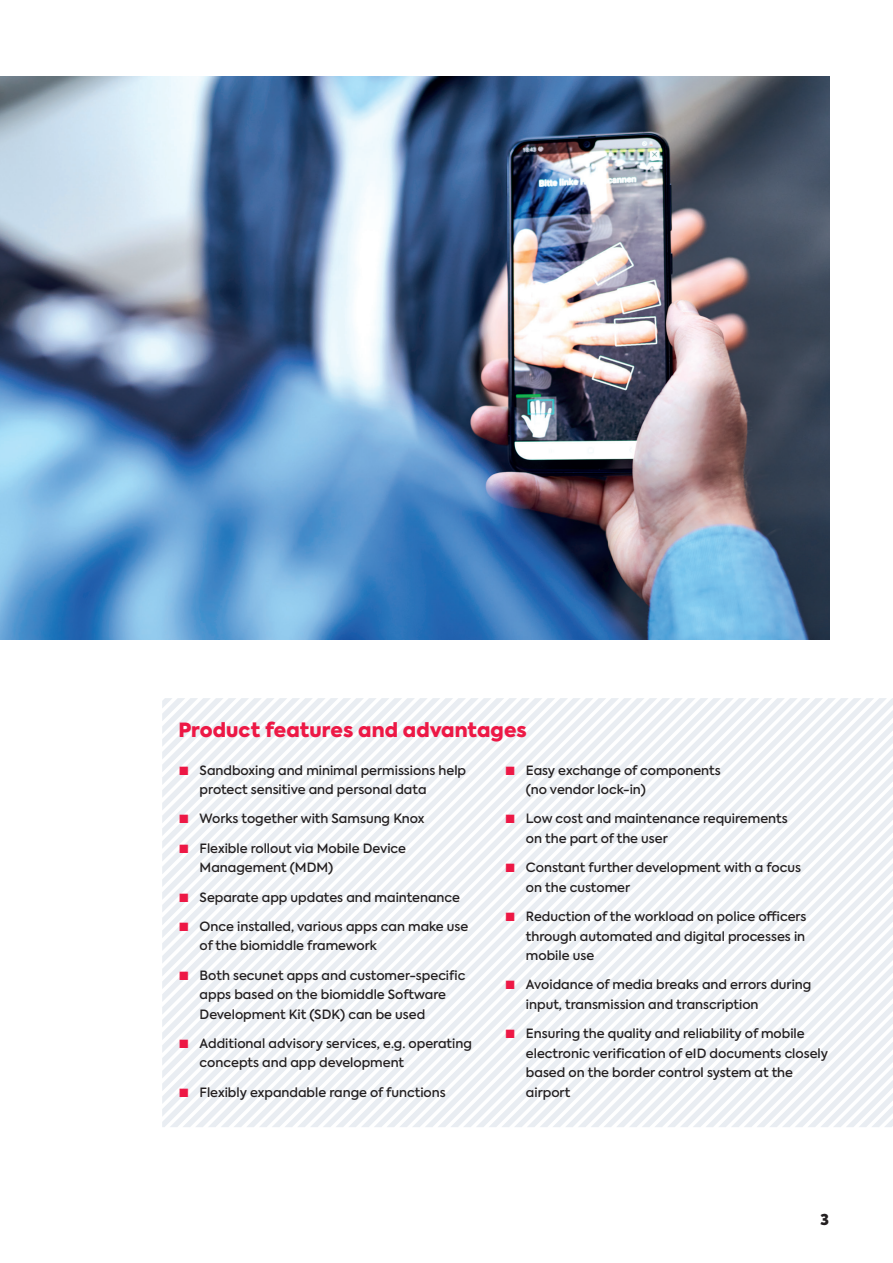
<style>
.page{position:relative;width:893px;height:1263px;background:#fff}
.page>*{position:absolute;margin:0;border:0;box-sizing:border-box;transform-origin:0 0}
.Schraffur_Zwischenhe{font:900 19.5px "Axiforma";letter-spacing:.005em;color:#ed1845}
.t1{font:900 15px "Axiforma";color:#231f20}
.t2{font:500 12.75px/19.5px "Axiforma";color:#231f20}
.s1{font-family:"Arial";font-weight:700;font-size:18px;color:#ed1845}
</style>
<div class="page">
<svg style="left:162px;top:698px;width:731px;height:429px"></svg>
<img style="left:0;top:77px;width:829px;height:563px">
<p class="Schraffur_Zwischenhe" style="left:178px;top:716px;width:350px">Product features and advantages</p>
<p class="t2" style="left:200px;top:760px;width:268px;text-indent:-21px"><span class="s1">■</span> Sandboxing and minimal permissions help protect sensitive and personal data</p>
<p class="t2" style="left:178px;top:809px;width:248px"><span class="s1">■</span> Works together with Samsung Knox</p>
<p class="t2" style="left:200px;top:839px;width:208px;text-indent:-21px"><span class="s1">■</span> Flexible rollout via Mobile Device<br>Management (MDM)</p>
<p class="t2" style="left:178px;top:887px;width:283px"><span class="s1">■</span> Separate app updates and maintenance</p>
<p class="t2" style="left:200px;top:917px;width:270px;text-indent:-21px"><span class="s1">■</span> Once installed, various apps can make use of the biomiddle framework</p>
<p class="t2" style="left:200px;top:965px;width:267px;text-indent:-21px"><span class="s1">■</span> Both secunet apps and customer-specific apps based on the biomiddle Software<br>Development Kit (SDK) can be used</p>
<p class="t2" style="left:200px;top:1034px;width:274px;text-indent:-21px"><span class="s1">■</span> Additional advisory services, e.g. operating concepts and app development</p>
<p class="t2" style="left:178px;top:1082px;width:269px"><span class="s1">■</span> Flexibly expandable range of functions</p>
<p class="t2" style="left:526px;top:760px;width:196px;text-indent:-21px"><span class="s1">■</span> Easy exchange of components (no vendor lock-in)</p>
<p class="t2" style="left:526px;top:809px;width:263px;text-indent:-21px"><span class="s1">■</span> Low cost and maintenance requirements on the part of the user</p>
<p class="t2" style="left:526px;top:858px;width:277px;text-indent:-21px"><span class="s1">■</span> Constant further development with a focus on the customer</p>
<p class="t2" style="left:526px;top:907px;width:282px;text-align:justify;text-indent:-21px"><span class="s1">■</span> Reduction of the workload on police officers through automated and digital processes in mobile use</p>
<p class="t2" style="left:526px;top:975px;width:287px;text-indent:-21px"><span class="s1">■</span> Avoidance of media breaks and errors during input, transmission and transcription</p>
<p class="t2" style="left:526px;top:1024px;width:304px;text-indent:-21px"><span class="s1">■</span> Ensuring the quality and reliability of mobile electronic verification of eID documents closely based on the border control system at the airport</p>
<p class="t1" style="left:821px;top:1209px;width:10px">3</p>
</div>
